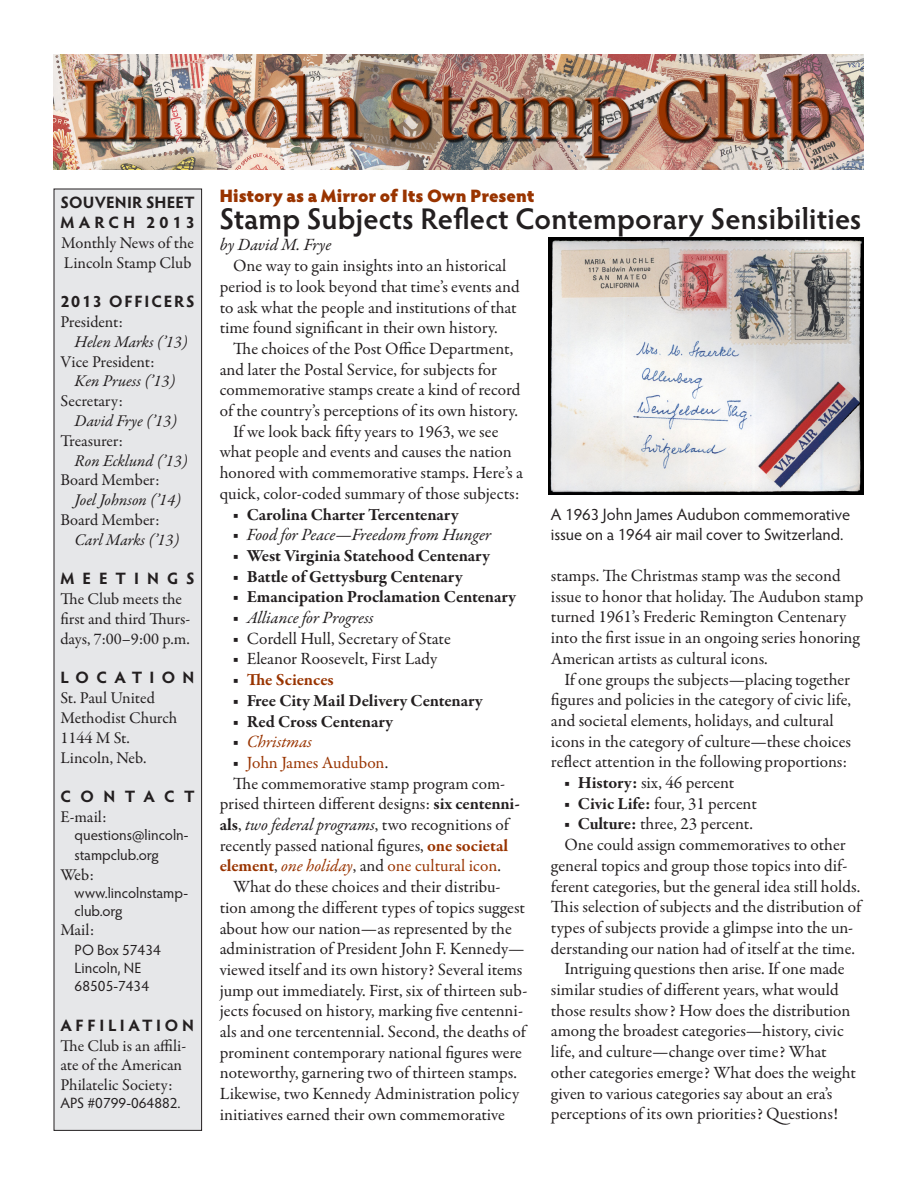
<style>
.page{position:relative;width:918px;height:1188px;background:#fff}
.page>*{position:absolute;margin:0;border:0;box-sizing:border-box;transform-origin:0 0}
.t1{font:600 30px "Hypatia Sans Pro";letter-spacing:.005em;color:#231f20}
.t2{font:900 18px "Hypatia Sans Pro";letter-spacing:-.005em;color:#993400}
.t3{font:17.25px/20.7px "Garamond Premr Pro";letter-spacing:-.005em;color:#231f20}
.t4{font:700 17.25px "Garamond Premr Pro";letter-spacing:-.005em;color:#231f20}
.t5{font:italic 17.25px "Garamond Premr Pro";letter-spacing:-.005em;color:#231f20}
.t6{font:17.25px "Garamond Premr Pro";letter-spacing:-.005em;color:#993400}
.t7{font:700 17.25px "Garamond Premr Pro";letter-spacing:-.005em;color:#993400}
.t8{font:italic 17.25px "Garamond Premr Pro";color:#993400}
.t9{font:16.5px/19.8px "Garamond Premr Pro";color:#231f20}
.t10{font:italic 16.5px "Garamond Premr Pro";color:#231f20}
.t11{font:16.5px/19.8px "Hypatia Sans Pro";color:#231f20}
.t12{font:700 16.5px/19.8px "Hypatia Sans Pro";letter-spacing:.02em;color:#231f20}
.t13{font:700 16.5px "Hypatia Sans Pro";letter-spacing:.11em;color:#231f20}
.t14{font:700 16.5px "Hypatia Sans Pro";letter-spacing:.225em;color:#231f20}
.t15{font:700 16.5px "Hypatia Sans Pro";letter-spacing:.48em;color:#231f20}
.t16{font:700 16.5px "Hypatia Sans Pro";letter-spacing:.445em;color:#231f20}
.t17{font:700 16.5px "Hypatia Sans Pro";letter-spacing:.57em;color:#231f20}
.t18{font:15px/18px "Hypatia Sans Pro";color:#231f20}
.s1{font-weight:400}
.s2{font-style:normal}
.s3{font-weight:400;color:#231f20}
.s4{font-style:normal;color:#231f20}
.s5{color:#231f20}
.s6{font-weight:700}
.s7{font-style:italic}
.s8{font-weight:700;color:#993400}
</style>
<div class="page">
<div style="left:54px;top:189px;width:148px;height:942px;background:#e6e7e9;border:1px solid #231f20"></div>
<img style="left:54px;top:54px;width:810px;height:116px">
<img style="left:549px;top:238px;width:315px;height:257px">
<p class="t12" style="left:60px;top:192px;width:136px">SOUVENIR SHEET<br>MARCH 2013</p>
<p class="t9" style="left:61px;top:233px;width:134px">Monthly News of the<br>Lincoln Stamp Club</p>
<p class="t13" style="left:60px;top:290px;width:136px">2013 OFFICERS</p>
<p class="t9" style="left:60px;top:312px;width:64px">President:</p>
<p class="t10" style="left:75px;top:331px;width:115px">Helen Marks (’13)</p>
<p class="t9" style="left:60px;top:352px;width:96px">Vice President:</p>
<p class="t10" style="left:75px;top:371px;width:102px">Ken Pruess (’13)</p>
<p class="t9" style="left:60px;top:392px;width:64px">Secretary:</p>
<p class="t10" style="left:75px;top:410px;width:104px">David Frye (’13)</p>
<p class="t9" style="left:60px;top:431px;width:64px">Treasurer:</p>
<p class="t10" style="left:75px;top:450px;width:115px">Ron Ecklund (’13)</p>
<p class="t9" style="left:60px;top:471px;width:101px">Board Member:</p>
<p class="t10" style="left:75px;top:490px;width:108px">Joel Johnson (’14)</p>
<p class="t9" style="left:60px;top:510px;width:101px">Board Member:</p>
<p class="t10" style="left:75px;top:529px;width:106px">Carl Marks (’13)</p>
<p class="t15" style="left:60px;top:567px;width:136px">MEETINGS</p>
<p class="t9" style="left:60px;top:590px;width:131px">The Club meets the first and third Thurs&shy;days, 7:00–9:00 p.m.</p>
<p class="t16" style="left:60px;top:666px;width:136px">LOCATION</p>
<p class="t9" style="left:60px;top:689px;width:119px">St. Paul United<br>Methodist Church<br>1144 M St.<br>Lincoln, Neb.</p>
<p class="t17" style="left:60px;top:785px;width:136px">CONTACT</p>
<p class="t9" style="left:60px;top:807px;width:48px">E-mail:</p>
<p class="t18" style="left:75px;top:825px;width:115px;line-height:19.8px">questions@lincoln&shy;stampclub.org</p>
<p class="t9" style="left:60px;top:865px;width:35px">Web:</p>
<p class="t18" style="left:75px;top:883px;width:115px">www.lincolnstamp&shy;club.org</p>
<p class="t9" style="left:60px;top:921px;width:35px">Mail:</p>
<p class="t18" style="left:75px;top:941px;width:88px">PO Box 57434<br>Lincoln, NE<br>68505-7434</p>
<p class="t14" style="left:60px;top:1013px;width:135px">AFFILIATION</p>
<p class="t9" style="left:60px;top:1036px;width:127px">The Club is an affili&shy;ate of the American<br>Philatelic Society:</p>
<p class="t18" style="left:60px;top:1094px;width:122px">APS #0799-064882.</p>
<p class="t2" style="left:219px;top:182px;width:317px">History as a Mirror of Its Own Present</p>
<h1 class="t1" style="left:219px;top:198px;width:644px">Stamp Subjects Reflect Contemporary Sensibilities</h1>
<p class="t5" style="left:220px;top:234px;width:113px">by David M. Frye</p>
<p class="t3" style="left:220px;top:256px;width:301px;text-indent:14px">One way to gain insights into an historical period is to look beyond that time’s events and to ask what the people and institutions of that time found significant in their own history.</p>
<p class="t3" style="left:233px;top:339px;width:281px">The choices of the Post Office Department,</p>
<p class="t3" style="left:220px;top:359px;width:279px">and later the Postal Service, for subjects for</p>
<p class="t3" style="left:220px;top:380px;width:302px">commemorative stamps create a kind of record</p>
<p class="t3" style="left:220px;top:401px;width:300px">of the country’s perceptions of its own history.</p>
<p class="t3" style="left:233px;top:421px;width:267px">If we look back fifty years to 1963, we see</p>
<p class="t3" style="left:220px;top:442px;width:293px">what people and events and causes the nation</p>
<p class="t3" style="left:220px;top:463px;width:305px">honored with commemorative stamps. Here’s a</p>
<p class="t3" style="left:220px;top:483px;width:301px">quick, color-coded summary of those subjects:</p>
<p class="t4" style="left:233px;top:504px;width:227px"><span class="s1">■</span> Carolina Charter Tercentenary</p>
<p class="t5" style="left:233px;top:524px;width:260px"><span class="s2">■</span> Food for Peace—Freedom from Hunger</p>
<p class="t4" style="left:233px;top:545px;width:258px"><span class="s1">■</span> West Virginia Statehood Centenary</p>
<p class="t4" style="left:233px;top:566px;width:231px"><span class="s1">■</span> Battle of Gettysburg Centenary</p>
<p class="t4" style="left:233px;top:586px;width:284px"><span class="s1">■</span> Emancipation Proclamation Centenary</p>
<p class="t5" style="left:233px;top:607px;width:142px"><span class="s2">■</span> Alliance for Progress</p>
<p class="t3" style="left:233px;top:628px;width:219px">■ Cordell Hull, Secretary of State</p>
<p class="t3" style="left:233px;top:649px;width:205px">■ Eleanor Roosevelt, First Lady</p>
<p class="t7" style="left:233px;top:669px;width:102px"><span class="s3">■</span> The Sciences</p>
<p class="t4" style="left:233px;top:690px;width:251px"><span class="s1">■</span> Free City Mail Delivery Centenary</p>
<p class="t4" style="left:233px;top:711px;width:161px"><span class="s1">■</span> Red Cross Centenary</p>
<p class="t8" style="left:233px;top:731px;width:80px"><span class="s4">■</span> Christmas</p>
<p class="t6" style="left:233px;top:752px;width:157px"><span class="s5">■</span> John James Audubon<span class="s5">.</span></p>
<p class="t3" style="left:233px;top:773px;width:273px">The commemorative stamp program com-</p>
<p class="t3" style="left:220px;top:794px;width:302px">prised thirteen different designs: <span class="s6">six centenni-</span></p>
<p class="t3" style="left:220px;top:815px;width:290px"><span class="s6">als</span>, <span class="s7">two federal programs</span>, two recognitions of</p>
<p class="t3" style="left:220px;top:835px;width:290px">recently passed national figures, <span class="s8">one societal</span></p>
<p class="t6" style="left:220px;top:856px;width:283px"><span class="s6">element</span><span class="s5">,</span> <span class="s7">one holiday</span><span class="s5">, and</span> one cultural icon<span class="s5">.</span></p>
<p class="t3" style="left:233px;top:877px;width:269px">What do these choices and their distribu-</p>
<p class="t3" style="left:220px;top:897px;width:307px">tion among the different types of topics suggest</p>
<p class="t3" style="left:220px;top:918px;width:294px">about how our nation—as represented by the</p>
<p class="t3" style="left:220px;top:939px;width:306px">administration of President John F. Kennedy—</p>
<p class="t3" style="left:220px;top:960px;width:304px">viewed itself and its own history? Several items</p>
<p class="t3" style="left:220px;top:980px;width:309px">jump out immediately. First, six of thirteen sub-</p>
<p class="t3" style="left:220px;top:1001px;width:305px">jects focused on history, marking five centenni-</p>
<p class="t3" style="left:220px;top:1022px;width:307px">als and one tercentennial. Second, the deaths of</p>
<p class="t3" style="left:220px;top:1042px;width:304px">prominent contemporary national figures were</p>
<p class="t3" style="left:220px;top:1063px;width:299px">noteworthy, garnering two of thirteen stamps.</p>
<p class="t3" style="left:220px;top:1084px;width:301px">Likewise, two Kennedy Administration policy</p>
<p class="t3" style="left:220px;top:1104px;width:287px">initiatives earned their own commemorative</p>
<p class="t11" style="left:551px;top:504px;width:301px">A 1963 John James Audubon commemorative issue on a 1964 air mail cover to Switzerland.</p>
<p class="t3" style="left:551px;top:566px;width:314px">stamps. The Christmas stamp was the second issue to honor that holiday. The Audubon stamp turned 1961’s Frederic Remington Centenary into the first issue in an ongoing series honoring American artists as cultural icons.</p>
<p class="t3" style="left:551px;top:669px;width:302px;text-indent:14px">If one groups the subjects—placing together figures and policies in the category of civic life, and societal elements, holidays, and cultural icons in the category of culture—these choices reflect attention in the following proportions:</p>
<p class="t3" style="left:564px;top:773px;width:172px">■ <span class="s6">History:</span> six, 46 percent</p>
<p class="t3" style="left:564px;top:793px;width:194px">■ <span class="s6">Civic Life:</span> four, 31 percent</p>
<p class="t3" style="left:564px;top:814px;width:190px">■ <span class="s6">Culture:</span> three, 23 percent.</p>
<p class="t3" style="left:564px;top:835px;width:283px">One could assign commemoratives to other</p>
<p class="t3" style="left:551px;top:855px;width:298px">general topics and group those topics into dif-</p>
<p class="t3" style="left:551px;top:876px;width:311px">ferent categories, but the general idea still holds.</p>
<p class="t3" style="left:551px;top:897px;width:312px">This selection of subjects and the distribution of</p>
<p class="t3" style="left:551px;top:918px;width:304px">types of subjects provide a glimpse into the un-</p>
<p class="t3" style="left:551px;top:938px;width:306px">derstanding our nation had of itself at the time.</p>
<p class="t3" style="left:564px;top:959px;width:282px">Intriguing questions then arise. If one made</p>
<p class="t3" style="left:551px;top:980px;width:289px">similar studies of different years, what would</p>
<p class="t3" style="left:551px;top:1000px;width:301px">those results show? How does the distribution</p>
<p class="t3" style="left:551px;top:1021px;width:294px">among the broadest categories—history, civic</p>
<p class="t3" style="left:551px;top:1042px;width:277px">life, and culture—change over time? What</p>
<p class="t3" style="left:551px;top:1062px;width:307px">other categories emerge? What does the weight</p>
<p class="t3" style="left:551px;top:1083px;width:283px">given to various categories say about an era’s</p>
<p class="t3" style="left:551px;top:1104px;width:289px">perceptions of its own priorities? Questions!</p>
</div>
